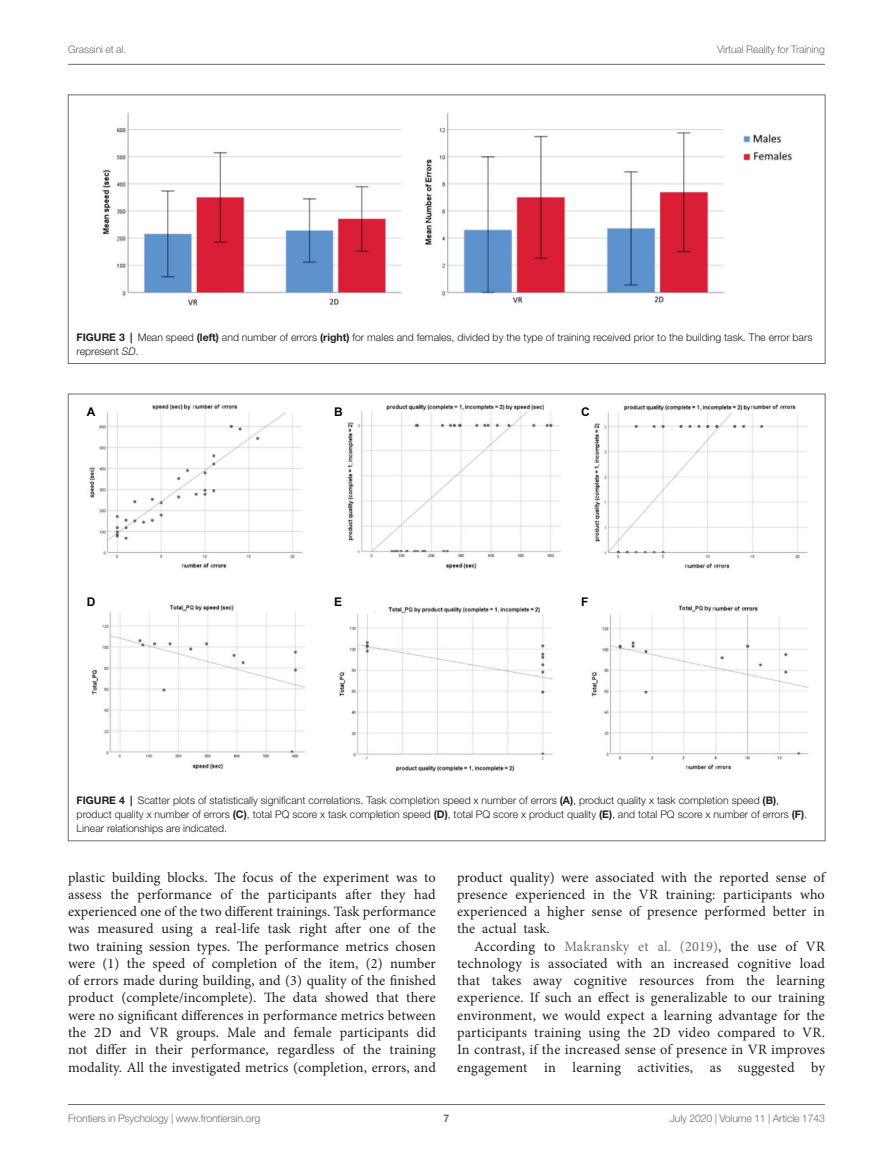
<style>
.page{position:relative;width:893px;height:1170px;background:#fff}
.page>*{position:absolute;margin:0;border:0;box-sizing:border-box;transform-origin:0 0}
.TEXT_FLUSH{font:14.25px/17.2px "Minion Pro";letter-spacing:.005em;color:#231f20;text-align:justify}
.TEXT{font:14.25px/17.2px "Minion Pro";letter-spacing:.015em;color:#231f20;text-align:justify}
.t1{font:700 12px "Arial";color:#040503}
.FIG_LEG{font:300 10.5px/14.2px "Helvetica Neue LT Std";color:#231f20}
.t2{font:300 10.5px "Helvetica Neue LT Std";letter-spacing:-.015em;color:#6c6d70}
.t3{font:700 10.5px "Helvetica Neue LT Std";color:#6c6d70}
.s1{font-weight:700}
.s2{font-style:italic}
.s3{color:#6c6d70}
</style>
<div class="page">
<hr style="left:68px;top:64px;width:757px;height:1px;background:#6c6d70">
<hr style="left:68px;top:1104px;width:757px;height:1px;background:#6c6d70">
<img style="left:101px;top:112px;width:692px;height:194px">
<img style="left:89px;top:404px;width:720px;height:368px">
<p class="t2" style="left:68px;top:42px;width:60px">Grassini et al.</p>
<p class="t2" style="left:717px;top:42px;width:109px">Virtual Reality for Training</p>
<p class="FIG_LEG" style="left:77px;top:330px;width:737px"><span class="s1">FIGURE 3 |</span> Mean speed <span class="s1">(left)</span> and number of errors <span class="s1">(right)</span> for males and females, divided by the type of training received prior to the building task. The error bars represent <span class="s2">SD</span>.</p>
<p class="t1" style="left:87px;top:403px;width:10px">A</p>
<p class="t1" style="left:334px;top:403px;width:10px">B</p>
<p class="t1" style="left:581px;top:403px;width:10px">C</p>
<p class="t1" style="left:87px;top:593px;width:10px">D</p>
<p class="t1" style="left:334px;top:593px;width:10px">E</p>
<p class="t1" style="left:581px;top:593px;width:9px">F</p>
<p class="FIG_LEG" style="left:77px;top:792px;width:732px"><span class="s1">FIGURE 4 |</span> Scatter plots of statistically significant correlations. Task completion speed x number of errors <span class="s1">(A)</span>, product quality x task completion speed <span class="s1">(B)</span>, product quality x number of errors <span class="s1">(C)</span>, total PQ score x task completion speed <span class="s1">(D)</span>, total PQ score x product quality <span class="s1">(E)</span>, and total PQ score x number of errors <span class="s1">(F)</span>.<br>Linear relationships are indicated.</p>
<p class="TEXT_FLUSH" style="left:68px;top:868px;width:369px">plastic building blocks. The focus of the experiment was to assess the performance of the participants after they had experienced one of the two different trainings. Task performance was measured using a real-life task right after one of the two training session types. The performance metrics chosen were (1) the speed of completion of the item, (2) number of errors made during building, and (3) quality of the finished product (complete/incomplete). The data showed that there were no significant differences in performance metrics between the 2D and VR groups. Male and female participants did not differ in their performance, regardless of the training modality. All the investigated metrics (completion, errors, and</p>
<p class="TEXT_FLUSH" style="left:457px;top:868px;width:369px">product quality) were associated with the reported sense of presence experienced in the VR training: participants who experienced a higher sense of presence performed better in the actual task.</p>
<p class="TEXT" style="left:457px;top:937px;width:369px;text-indent:17px">According to <span class="s3">Makransky et al. (2019)</span>, the use of VR technology is associated with an increased cognitive load that takes away cognitive resources from the learning experience. If such an effect is generalizable to our training environment, we would expect a learning advantage for the participants training using the 2D video compared to VR.<br>In contrast, if the increased sense of presence in VR improves engagement in learning activities, as suggested by</p>
<p class="t2" style="left:68px;top:1111px;width:194px">Frontiers in Psychology | www.frontiersin.org</p>
<p class="t3" style="left:444px;top:1111px;width:7px">7</p>
<p class="t2" style="left:670px;top:1111px;width:157px">July 2020 | Volume 11 | Article 1743</p>
</div>
